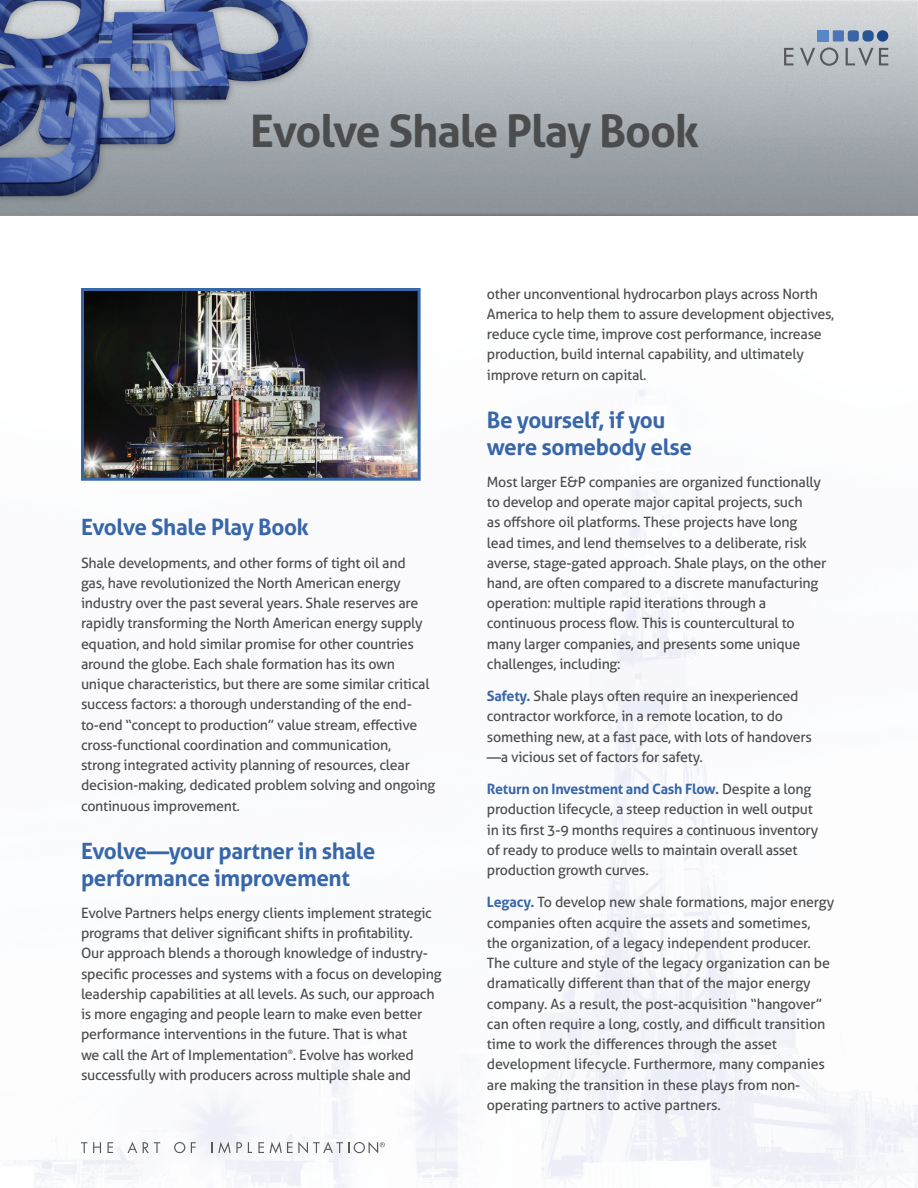
<style>
.page{position:relative;width:918px;height:1188px;background:#fff}
.page>*{position:absolute;margin:0;border:0;box-sizing:border-box;transform-origin:0 0}
.t1{font:700 45px "Aller";letter-spacing:-.025em;color:#4b4c4d}
.t2{font:700 22.5px/27px "Aller";letter-spacing:-.02em;color:#3766a9}
.t3{font:14.25px/20.2px "Aller";letter-spacing:-.02em;color:#4b4c4d}
.t4{font:6px "Aller";color:#4b4c4d}
.s1{font-weight:700;color:#3766a9}
</style>
<div class="page">
<img style="left:0;top:0;width:918px;height:216px">
<div style="left:818px;top:30px;width:11px;height:12px;background:#5987c5"></div>
<div style="left:833px;top:30px;width:11px;height:12px;background:#4d74b4"></div>
<div style="left:848px;top:30px;width:11px;height:12px;background:#3a65a5;border-radius:3px"></div>
<div style="left:862px;top:30px;width:12px;height:12px;background:#275595;border-radius:4px"></div>
<div style="left:877px;top:30px;width:11px;height:12px;background:#1c4489;border-radius:50%"></div>
<svg style="left:784px;top:48px;width:10px;height:17px"></svg>
<svg style="left:800px;top:48px;width:38px;height:18px"></svg>
<svg style="left:846px;top:48px;width:42px;height:18px"></svg>
<svg style="left:81px;top:1142px;width:20px;height:11px"></svg>
<svg style="left:108px;top:1142px;width:5px;height:11px"></svg>
<svg style="left:127px;top:1142px;width:34px;height:11px"></svg>
<svg style="left:174px;top:1142px;width:22px;height:12px"></svg>
<svg style="left:211px;top:1142px;width:31px;height:12px"></svg>
<svg style="left:248px;top:1142px;width:4px;height:11px"></svg>
<svg style="left:258px;top:1142px;width:6px;height:11px"></svg>
<svg style="left:270px;top:1142px;width:115px;height:12px"></svg>
<img style="left:81px;top:288px;width:341px;height:194px">
<h1 class="t1" style="left:250px;top:103px;width:451px">Evolve Shale Play Book</h1>
<h2 class="t2" style="left:81px;top:514px;width:229px">Evolve Shale Play Book</h2>
<p class="t3" style="left:81px;top:552px;width:356px">Shale developments, and other forms of tight oil and<br>gas, have revolutionized the North American energy industry over the past several years. Shale reserves are rapidly transforming the North American energy supply equation, and hold similar promise for other countries around the globe. Each shale formation has its own unique characteristics, but there are some similar critical success factors: a thorough understanding of the end&shy;to-end “concept to production” value stream, effective cross-functional coordination and communication,<br>strong integrated activity planning of resources, clear decision-making, dedicated problem solving and ongoing continuous improvement.</p>
<h2 class="t2" style="left:81px;top:837px;width:296px">Evolve—your partner in shale performance improvement</h2>
<p class="t3" style="left:81px;top:903px;width:362px">Evolve Partners helps energy clients implement strategic programs that deliver significant shifts in profitability.<br>Our approach blends a thorough knowledge of industry&shy;specific processes and systems with a focus on developing leadership capabilities at all levels. As such, our approach is more engaging and people learn to make even better performance interventions in the future. That is what<br>we call the Art of Implementation . Evolve has worked</p>
<p class="t4" style="left:288px;top:1048px;width:7px">®</p>
<p class="t3" style="left:81px;top:1065px;width:332px">successfully with producers across multiple shale and</p>
<p class="t3" style="left:487px;top:283px;width:349px">other unconventional hydrocarbon plays across North America to help them to assure development objectives, reduce cycle time, improve cost performance, increase production, build internal capability, and ultimately improve return on capital.</p>
<h2 class="t2" style="left:487px;top:406px;width:207px">Be yourself, if you were somebody else</h2>
<p class="t3" style="left:487px;top:472px;width:341px">Most larger E&amp;P companies are organized functionally to develop and operate major capital projects, such<br>as offshore oil platforms. These projects have long lead times, and lend themselves to a deliberate, risk averse, stage-gated approach. Shale plays, on the other hand, are often compared to a discrete manufacturing operation: multiple rapid iterations through a continuous process flow. This is countercultural to many larger companies, and presents some unique challenges, including:</p>
<p class="t3" style="left:487px;top:686px;width:326px"><span class="s1">Safety.</span> Shale plays often require an inexperienced contractor workforce, in a remote location, to do something new, at a fast pace, with lots of handovers —a vicious set of factors for safety.</p>
<p class="t3" style="left:487px;top:779px;width:333px"><span class="s1">Return on Investment and Cash Flow.</span> Despite a long production lifecycle, a steep reduction in well output in its first 3-9 months requires a continuous inventory of ready to produce wells to maintain overall asset production growth curves.</p>
<p class="t3" style="left:487px;top:892px;width:349px"><span class="s1">Legacy.</span> To develop new shale formations, major energy companies often acquire the assets and sometimes, the organization, of a legacy independent producer.<br>The culture and style of the legacy organization can be dramatically different than that of the major energy company. As a result, the post-acquisition “hangover” can often require a long, costly, and difficult transition time to work the differences through the asset development lifecycle. Furthermore, many companies are making the transition in these plays from non&shy;operating partners to active partners.</p>
</div>
